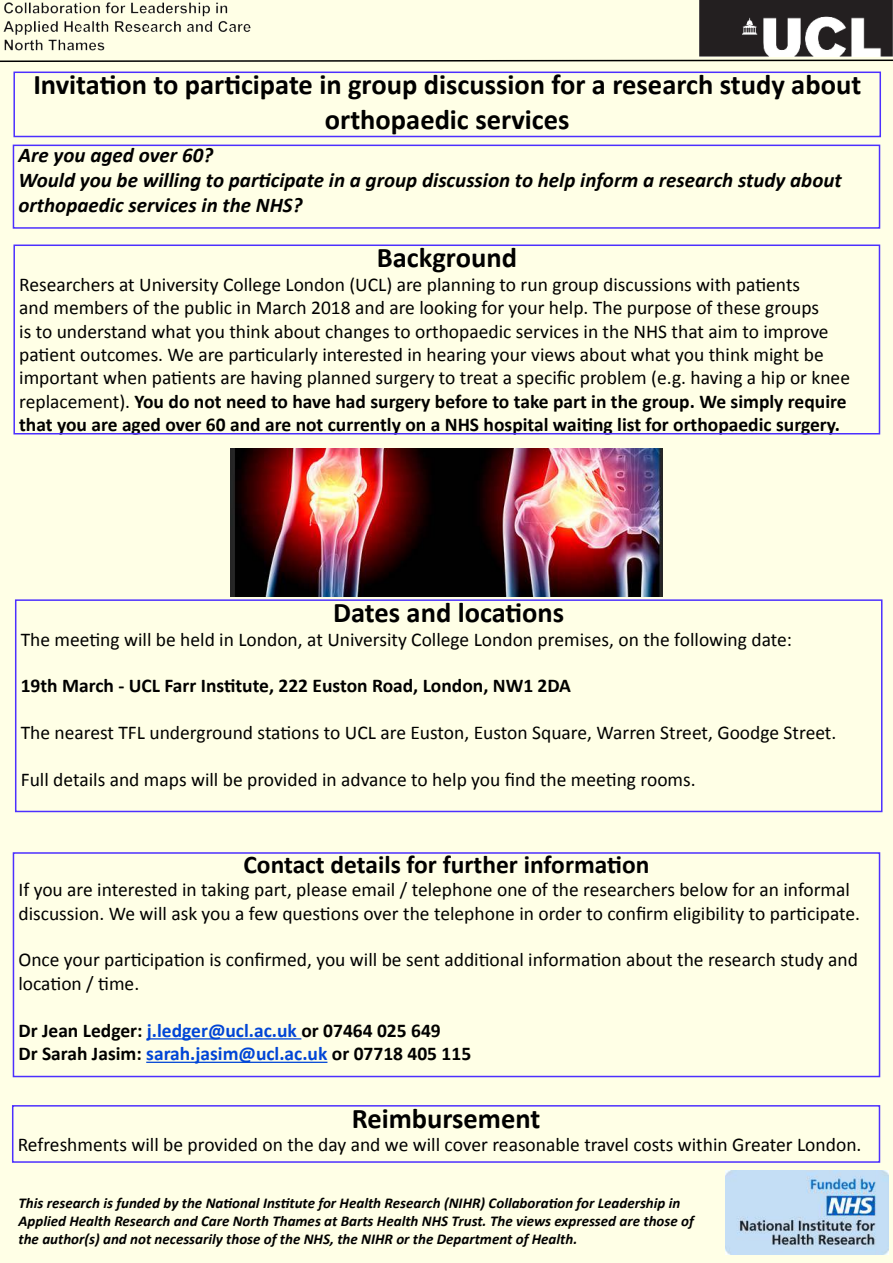
<style>
.page{position:relative;width:893px;height:1263px;background:#ffffe6}
.page>*{position:absolute;margin:0;border:0;box-sizing:border-box;transform-origin:0 0}
.t1{font:700 28.5px/34.2px "Calibri";color:#000;text-align:center}
.t2{font:700 25.5px "Calibri";color:#000}
.t3{font:italic 700 21px/25.2px "Calibri";color:#000}
.t4{font:19.5px/23.4px "Calibri";color:#000}
.t5{font:700 19.5px/23.4px "Calibri";color:#000}
.t6{font:italic 700 15px/18px "Calibri";color:#000}
.s1{font-weight:700}
.s2{color:#0045d6}
</style>
<div class="page">
<div style="left:13px;top:72px;width:868px;height:65px;border:2px solid #4c30ff"></div>
<div style="left:13px;top:145px;width:867px;height:84px;border:2px solid #4c30ff"></div>
<img style="left:230px;top:449px;width:433px;height:147px">
<div style="left:15px;top:599px;width:867px;height:213px;border:2px solid #4c30ff"></div>
<hr style="left:147px;top:1038px;width:154px;height:1px;background:#0045d6">
<hr style="left:146px;top:1062px;width:181px;height:1px;background:#0045d6">
<div style="left:13px;top:852px;width:867px;height:225px;border:2px solid #4c30ff"></div>
<img style="left:726px;top:1171px;width:163px;height:84px">
<img style="left:699px;top:0;width:194px;height:56px">
<img style="left:3px;top:2px;width:248px;height:49px">
<svg style="left:0;top:59px;width:893px;height:3px"></svg>
<div style="left:12px;top:1105px;width:868px;height:58px;border:2px solid #4c30ff"></div>
<div style="left:13px;top:244px;width:867px;height:190px;border:2px solid #4c30ff"></div>
<h1 class="t1" style="left:33px;top:68px;width:829px">Invitation to participate in group discussion for a research study about orthopaedic services</h1>
<p class="t3" style="left:18px;top:144px;width:825px">Are you aged over 60?<br>Would you be willing to participate in a group discussion to help inform a research study about orthopaedic services in the NHS?</p>
<h1 class="t1" style="left:377px;top:241px;width:142px">Background</h1>
<p class="t4" style="left:19px;top:273px;width:832px">Researchers at University College London (UCL) are planning to run group discussions with patients<br>and members of the public in March 2018 and are looking for your help. The purpose of these groups<br>is to understand what you think about changes to orthopaedic services in the NHS that aim to improve patient outcomes. We are particularly interested in hearing your views about what you think might be important when patients are having planned surgery to treat a specific problem (e.g. having a hip or knee replacement). <span class="s1">You do not need to have had surgery before to take part in the group. We simply require that you are aged over 60 and are not currently on a NHS hospital waiting list for orthopaedic surgery.</span></p>
<h1 class="t1" style="left:333px;top:596px;width:233px">Dates and locations</h1>
<p class="t4" style="left:21px;top:628px;width:773px">The meeting will be held in London, at University College London premises, on the following date:</p>
<p class="t5" style="left:21px;top:674px;width:552px">19th March - UCL Farr Institute, 222 Euston Road, London, NW1 2DA</p>
<p class="t4" style="left:21px;top:721px;width:817px">The nearest TFL underground stations to UCL are Euston, Euston Square, Warren Street, Goodge Street.</p>
<p class="t4" style="left:21px;top:768px;width:676px">Full details and maps will be provided in advance to help you find the meeting rooms.</p>
<h2 class="t2" style="left:243px;top:848px;width:408px">Contact details for further information</h2>
<p class="t4" style="left:18px;top:878px;width:843px">If you are interested in taking part, please email / telephone one of the researchers below for an informal discussion. We will ask you a few questions over the telephone in order to confirm eligibility to participate.</p>
<p class="t4" style="left:18px;top:948px;width:841px">Once your participation is confirmed, you will be sent additional information about the research study and location / time.</p>
<p class="t5" style="left:18px;top:1018px;width:454px">Dr Jean Ledger: <span class="s2">j.ledger@ucl.ac.uk</span> or 07464 025 649<br>Dr Sarah Jasim: <span class="s2">sarah.jasim@ucl.ac.uk</span> or 07718 405 115</p>
<h1 class="t1" style="left:352px;top:1101px;width:190px">Reimbursement</h1>
<p class="t4" style="left:18px;top:1133px;width:845px">Refreshments will be provided on the day and we will cover reasonable travel costs within Greater London.</p>
<p class="t6" style="left:18px;top:1194px;width:677px">This research is funded by the National Institute for Health Research (NIHR) Collaboration for Leadership in<br>Applied Health Research and Care North Thames at Barts Health NHS Trust. The views expressed are those of the author(s) and not necessarily those of the NHS, the NIHR or the Department of Health.</p>
</div>
